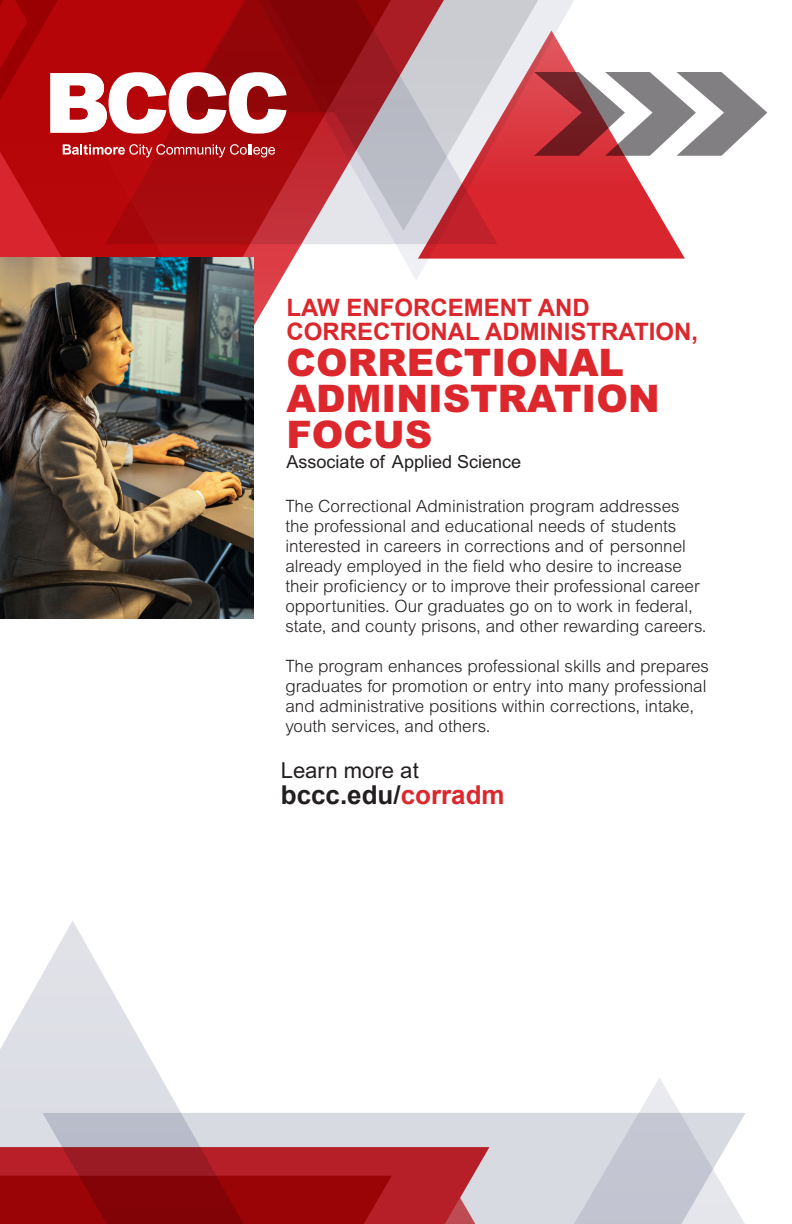
<style>
.page{position:relative;width:792px;height:1224px;background:#fff}
.page>*{position:absolute;margin:0;border:0;box-sizing:border-box;transform-origin:0 0}
.t1{font:900 38px/36px "Arial MT Pro";color:#dc272d}
.t2{font:700 26px "Arial";color:#231f20}
.t3{font:700 24px/24px "Arial";color:#dc272d}
.t4{font:22px "Arial MT Pro";color:#231f20}
.text{font:18px "Arial MT Pro";color:#231f20}
.text-2{font:300 17px/20px "Arial MT Std";color:#231f20}
.s1{color:#dc272d}
</style>
<div class="page">
<svg style="left:497px;top:0;width:77px;height:31px;fill:#ebecf1"></svg>
<svg style="left:472px;top:31px;width:213px;height:228px"></svg>
<svg style="left:335px;top:0;width:137px;height:280px"></svg>
<svg style="left:534px;top:72px;width:233px;height:84px"></svg>
<svg style="left:0;top:0;width:335px;height:325px"></svg>
<img style="left:0;top:258px;width:254px;height:361px">
<svg style="left:0;top:921px;width:153px;height:142px;fill:#e0e2e8"></svg>
<div style="left:0;top:1063px;width:181px;height:84px;background:#dcdee5"></div>
<svg style="left:42px;top:1113px;width:470px;height:34px;fill:#d8dae2"></svg>
<svg style="left:0;top:1147px;width:512px;height:77px"></svg>
<svg style="left:512px;top:1078px;width:233px;height:146px"></svg>
<p class="t3" style="left:287px;top:296px;width:413px">LAW ENFORCEMENT AND<br>CORRECTIONAL ADMINISTRATION,</p>
<p class="t1" style="left:287px;top:345px;width:375px">CORRECTIONAL<br>ADMINISTRATION<br>FOCUS</p>
<p class="text" style="left:287px;top:451px;width:236px">Associate of Applied Science</p>
<p class="text-2" style="left:285px;top:496px;width:423px">The Correctional Administration program addresses the professional and educational needs of students interested in careers in corrections and of personnel already employed in the field who desire to increase their proficiency or to improve their professional career opportunities. Our graduates go on to work in federal, state, and county prisons, and other rewarding careers.</p>
<p class="text-2" style="left:285px;top:656px;width:425px">The program enhances professional skills and prepares graduates for promotion or entry into many professional and administrative positions within corrections, intake, youth services, and others.</p>
<p class="t4" style="left:281px;top:758px;width:140px">Learn more at</p>
<p class="t2" style="left:281px;top:778px;width:225px">bccc.edu/<span class="s1">corradm</span></p>
</div>
